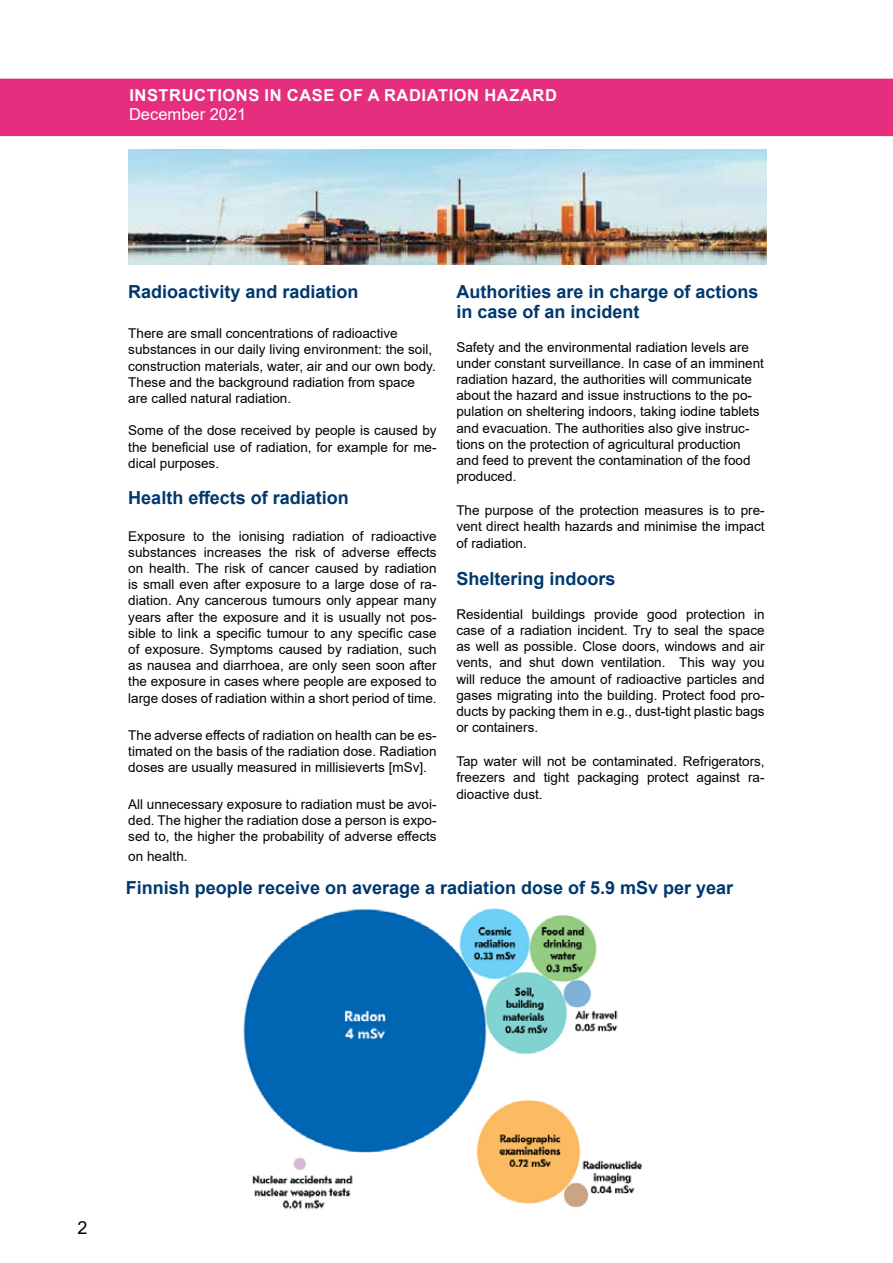
<style>
.page{position:relative;width:893px;height:1263px;background:#fff}
.page>*{position:absolute;margin:0;border:0;box-sizing:border-box;transform-origin:0 0}
.t1{font:700 18px/19.5px "Arial";color:#00386e}
.t2{font:18px "Arial";color:#000}
.t3{font:700 16.5px "Arial";letter-spacing:.035em;color:#fff}
.t4{font:16.5px "Arial";color:#fff}
.t5{font:13.5px/16.2px "Arial";color:#000;text-align:justify}
</style>
<div class="page">
<div style="left:0;top:79px;width:893px;height:57px;background:#e52e7e"></div>
<img style="left:128px;top:150px;width:638px;height:115px">
<img style="left:243px;top:908px;width:400px;height:302px">
<p class="t3" style="left:129px;top:83px;width:429px">INSTRUCTIONS IN CASE OF A RADIATION HAZARD</p>
<p class="t4" style="left:129px;top:103px;width:119px">December 2021</p>
<h1 class="t1" style="left:128px;top:282px;width:232px">Radioactivity and radiation</h1>
<p class="t5" style="left:128px;top:325px;width:309px;text-align:left">There are small concentrations of radioactive substances in our daily living environment: the soil, construction materials, water, air and our own body.<br>These and the background radiation from space are called natural radiation.</p>
<p class="t5" style="left:128px;top:422px;width:310px">Some of the dose received by people is caused by the beneficial use of radiation, for example for me&shy;dical purposes.</p>
<h1 class="t1" style="left:128px;top:488px;width:222px">Health effects of radiation</h1>
<p class="t5" style="left:128px;top:528px;width:310px">Exposure to the ionising radiation of radioactive substances increases the risk of adverse effects on health. The risk of cancer caused by radiation is small even after exposure to a large dose of ra&shy;diation. Any cancerous tumours only appear many years after the exposure and it is usually not pos&shy;sible to link a specific tumour to any specific case of exposure. Symptoms caused by radiation, such as nausea and diarrhoea, are only seen soon after the exposure in cases where people are exposed to large doses of radiation within a short period of time.</p>
<p class="t5" style="left:128px;top:727px;width:310px">The adverse effects of radiation on health can be es&shy;timated on the basis of the radiation dose. Radiation doses are usually measured in millisieverts [mSv].</p>
<p class="t5" style="left:128px;top:796px;width:310px">All unnecessary exposure to radiation must be avoi&shy;ded. The higher the radiation dose a person is expo&shy;sed to, the higher the probability of adverse effects</p>
<p class="t5" style="left:128px;top:848px;width:61px">on health.</p>
<h1 class="t1" style="left:456px;top:282px;width:304px">Authorities are in charge of actions in case of an incident</h1>
<p class="t5" style="left:456px;top:339px;width:309px;text-align:left">Safety and the environmental radiation levels are under constant surveillance. In case of an imminent radiation hazard, the authorities will communicate about the hazard and issue instructions to the po&shy;pulation on sheltering indoors, taking iodine tablets and evacuation. The authorities also give instruc&shy;tions on the protection of agricultural production and feed to prevent the contamination of the food produced.</p>
<p class="t5" style="left:456px;top:502px;width:310px">The purpose of the protection measures is to pre&shy;vent direct health hazards and minimise the impact of radiation.</p>
<h1 class="t1" style="left:456px;top:569px;width:161px">Sheltering indoors</h1>
<p class="t5" style="left:456px;top:606px;width:310px">Residential buildings provide good protection in case of a radiation incident. Try to seal the space as well as possible. Close doors, windows and air vents, and shut down ventilation. This way you will reduce the amount of radioactive particles and gases migrating into the building. Protect food pro&shy;ducts by packing them in e.g., dust-tight plastic bags or containers.</p>
<p class="t5" style="left:456px;top:753px;width:310px">Tap water will not be contaminated. Refrigerators, freezers and tight packaging protect against ra&shy;dioactive dust.</p>
<h1 class="t1" style="left:126px;top:878px;width:609px">Finnish people receive on average a radiation dose of 5.9 mSv per year</h1>
<h1 class="t2" style="left:77px;top:1216px;width:12px">2</h1>
</div>
